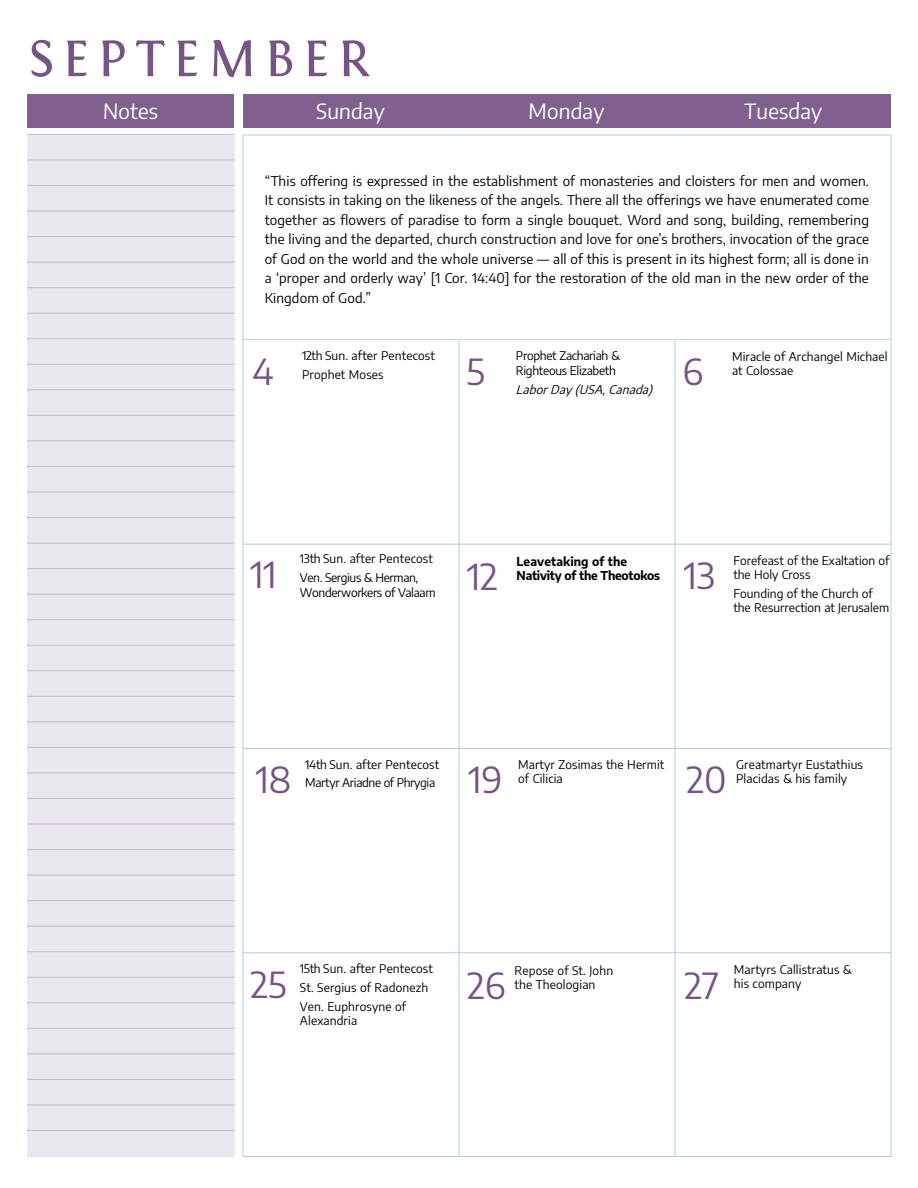
<style>
.page{position:relative;width:918px;height:1188px;background:#fff}
.page>*{position:absolute;margin:0;border:0;box-sizing:border-box;transform-origin:0 0}
.t1{font:54px "Fontin";letter-spacing:.15em;color:#765485}
.t2{font:36px "Encode Sans";color:#765485}
.t3{font:21px "Encode Sans";color:#fff}
.t4{font:13.5px/19.5px "Encode Sans";letter-spacing:.01em;color:#000;text-align:justify}
.t5{font:12px/14.4px "Encode Sans";letter-spacing:.01em;color:#000}
.t6{font:12px/18.9px "Encode Sans";letter-spacing:-.03em;color:#000}
.t7{font:700 12px/14.4px "Encode Sans";letter-spacing:-.02em;color:#000}
.t8{font:12px/14.4px "Encode Sans";letter-spacing:-.025em;color:#000}
.t9{font:italic 12px "Encode Sans";color:#000}
</style>
<div class="page">
<hr style="left:459px;top:135px;width:1px;height:1021px;background:#639ac5">
<hr style="left:675px;top:135px;width:1px;height:1021px;background:#639ac5">
<hr style="left:243px;top:339px;width:648px;height:1px;background:#639ac5">
<hr style="left:243px;top:544px;width:648px;height:1px;background:#639ac5">
<hr style="left:243px;top:748px;width:648px;height:1px;background:#639ac5">
<hr style="left:243px;top:952px;width:648px;height:1px;background:#639ac5">
<hr style="left:243px;top:135px;width:648px;height:1px;background:#639ac5">
<hr style="left:243px;top:1156px;width:648px;height:1px;background:#639ac5">
<hr style="left:243px;top:135px;width:1px;height:1022px;background:#639ac5">
<hr style="left:891px;top:135px;width:1px;height:1022px;background:#639ac5">
<hr style="left:27px;top:1156px;width:207px;height:1px;background:#639ac5">
<div style="left:27px;top:134px;width:207px;height:1021px;background:#ece7ee"></div>
<div style="left:27px;top:94px;width:207px;height:34px;background:#80608e"></div>
<div style="left:243px;top:94px;width:216px;height:34px;background:#80608e"></div>
<div style="left:459px;top:94px;width:216px;height:34px;background:#80608e"></div>
<div style="left:675px;top:94px;width:216px;height:34px;background:#80608e"></div>
<div style="left:244px;top:136px;width:646px;height:203px;background:#fff"></div>
<h1 class="t1" style="left:28px;top:29px;width:343px">SEPTEMBER</h1>
<h3 class="t3" style="left:103px;top:97px;width:58px">Notes</h3>
<h3 class="t3" style="left:316px;top:97px;width:70px">Sunday</h3>
<h3 class="t3" style="left:528px;top:97px;width:77px">Monday</h3>
<h3 class="t3" style="left:744px;top:97px;width:80px">Tuesday</h3>
<h3 class="t3" style="left:103px;top:100px;width:57px">Notes</h3>
<h3 class="t3" style="left:316px;top:100px;width:70px">Sunday</h3>
<h3 class="t3" style="left:528px;top:100px;width:77px">Monday</h3>
<h3 class="t3" style="left:744px;top:100px;width:80px">Tuesday</h3>
<p class="t4" style="left:265px;top:170px;width:606px">“This offering is expressed in the establishment of monasteries and cloisters for men and women.<br>It consists in taking on the likeness of the angels. There all the offerings we have enumerated come together as flowers of paradise to form a single bouquet. Word and song, building, remembering the living and the departed, church construction and love for one’s brothers, invocation of the grace of God on the world and the whole universe — all of this is present in its highest form; all is done in a ‘proper and orderly way’ [1 Cor. 14:40] for the restoration of the old man in the new order of the Kingdom of God.”</p>
<h2 class="t2" style="left:253px;top:346px;width:23px">4</h2>
<p class="t5" style="left:302px;top:345px;width:134px;line-height:18.9px">12th Sun. after Pentecost<br>Prophet Moses</p>
<h2 class="t2" style="left:466px;top:346px;width:20px">5</h2>
<p class="t8" style="left:516px;top:348px;width:106px">Prophet Zachariah &amp;<br>Righteous Elizabeth</p>
<p class="t9" style="left:516px;top:381px;width:142px">LaborDay(USA,Canada)</p>
<h2 class="t2" style="left:682px;top:347px;width:22px">6</h2>
<p class="t5" style="left:732px;top:348px;width:157px">Miracle of Archangel Michael at Colossae</p>
<h2 class="t2" style="left:250px;top:549px;width:28px">11</h2>
<p class="t6" style="left:300px;top:549px;width:134px">13th Sun. after Pentecost<br>Ven. Sergius &amp; Herman,</p>
<p class="t6" style="left:300px;top:582px;width:137px">Wonderworkers of Valaam</p>
<h2 class="t2" style="left:467px;top:552px;width:32px">12</h2>
<p class="t7" style="left:517px;top:553px;width:145px">Leavetaking of the<br>Nativity of the Theotokos</p>
<h2 class="t2" style="left:684px;top:551px;width:33px">13</h2>
<p class="t5" style="left:733px;top:552px;width:158px">Forefeast of the Exaltation of the Holy Cross</p>
<p class="t5" style="left:733px;top:586px;width:157px">Founding of the Church of the Resurrection at Jerusalem</p>
<h2 class="t2" style="left:256px;top:755px;width:37px">18</h2>
<p class="t6" style="left:305px;top:754px;width:135px">14th Sun. after Pentecost<br>Martyr Ariadne of Phrygia</p>
<h2 class="t2" style="left:469px;top:755px;width:35px">19</h2>
<p class="t5" style="left:518px;top:756px;width:148px">Martyr Zosimas the Hermit of Cilicia</p>
<h2 class="t2" style="left:687px;top:755px;width:42px">20</h2>
<p class="t5" style="left:736px;top:756px;width:128px">Greatmartyr Eustathius<br>Placidas &amp; his family</p>
<h2 class="t2" style="left:250px;top:959px;width:38px">25</h2>
<p class="t5" style="left:300px;top:958px;width:135px;line-height:18.9px">15th Sun. after Pentecost<br>St. Sergius of Radonezh<br>Ven. Euphrosyne of</p>
<p class="t5" style="left:300px;top:1013px;width:59px">Alexandria</p>
<h2 class="t2" style="left:467px;top:961px;width:40px">26</h2>
<p class="t5" style="left:515px;top:963px;width:100px">Repose of St. John the Theologian</p>
<h2 class="t2" style="left:684px;top:960px;width:36px">27</h2>
<p class="t5" style="left:734px;top:962px;width:120px">Martyrs Callistratus &amp; his company</p>
</div>
